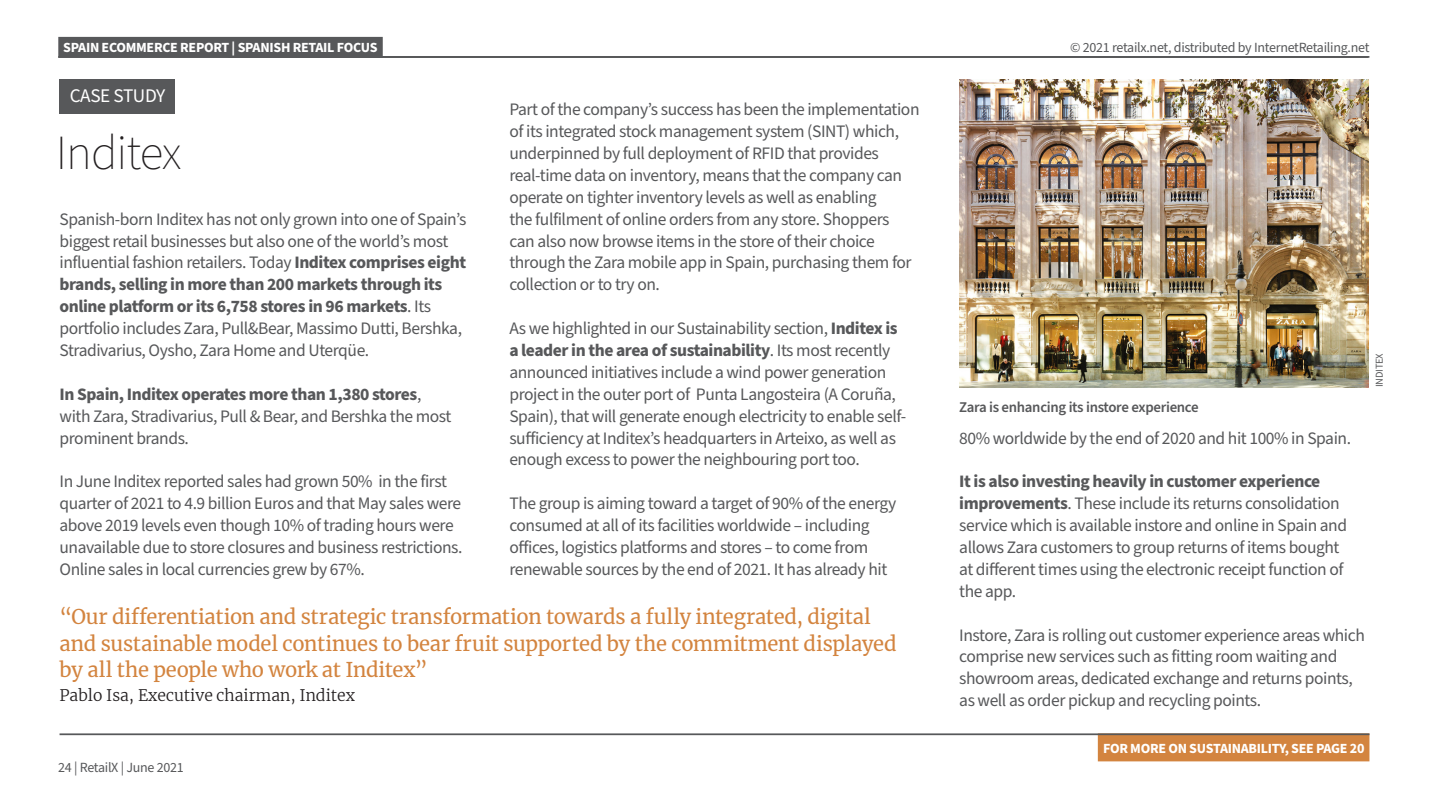
<style>
.page{position:relative;width:1429px;height:804px;background:#fff}
.page>*{position:absolute;margin:0;border:0;box-sizing:border-box;transform-origin:0 0}
.t1{font:200 49px "Source Sans Pro";letter-spacing:-.02em;color:#231f20}
.t2{font:20.12px/26.2px "Merriweather";letter-spacing:-.015em;color:#d3843f}
.t3{font:19.25px "Source Sans Pro";letter-spacing:-.02em;color:#fff}
.t4{font:17.5px/21.9px "Source Sans Pro";letter-spacing:-.025em;color:#57585a}
.t5{font:300 15.75px "Merriweather";color:#231f20}
.t6{font:600 14.88px "Source Sans Pro";letter-spacing:-.02em;color:#57585a}
.t7{font:700 14px "Source Sans Pro";letter-spacing:-.02em;color:#fff}
.t8{font:14px "Source Sans Pro";letter-spacing:-.02em;color:#57585a}
.t9{font:10.5px "Source Sans Pro";letter-spacing:-.02em;color:#57585a}
.s1{font-weight:700}
</style>
<div class="page">
<div style="left:1098px;top:733px;width:271px;height:28px;background:#d3843f"></div>
<hr style="left:60px;top:733px;width:1309px;height:2px;background:#57585a">
<div style="left:58px;top:37px;width:325px;height:21px;background:#57585a"></div>
<hr style="left:229px;top:56px;width:1140px;height:2px;background:#57585a">
<img style="left:959px;top:79px;width:409px;height:308px">
<div style="left:60px;top:79px;width:115px;height:35px;background:#57585a"></div>
<p class="t7" style="left:63px;top:38px;width:316px">SPAIN ECOMMERCE REPORT | SPANISH RETAIL FOCUS</p>
<p class="t3" style="left:70px;top:83px;width:97px">CASE STUDY</p>
<p class="t1" style="left:56px;top:120px;width:127px">Inditex</p>
<p class="t4" style="left:60px;top:208px;width:408px">Spanish-born Inditex has not only grown into one of Spain’s biggest retail businesses but also one of the world’s most influential fashion retailers. Today <span class="s1">Inditex comprises eight brands, selling in more than 200 markets through its online platform or its 6,758 stores in 96 markets</span>. Its portfolio includes Zara, Pull&amp;Bear, Massimo Dutti, Bershka, Stradivarius, Oysho, Zara Home and Uterqüe.</p>
<p class="t4" style="left:60px;top:383px;width:393px"><span class="s1">In Spain, Inditex operates more than 1,380 stores</span>, with Zara, Stradivarius, Pull &amp; Bear, and Bershka the most prominent brands.</p>
<p class="t4" style="left:60px;top:471px;width:404px">In June Inditex reported sales had grown 50% in the first quarter of 2021 to 4.9 billion Euros and that May sales were above 2019 levels even though 10% of trading hours were unavailable due to store closures and business restrictions.<br>Online sales in local currencies grew by 67%.</p>
<p class="t4" style="left:509px;top:99px;width:412px">Part of the company’s success has been the implementation of its integrated stock management system (SINT) which, underpinned by full deployment of RFID that provides real-time data on inventory, means that the company can operate on tighter inventory levels as well as enabling<br>the fulfilment of online orders from any store. Shoppers<br>can also now browse items in the store of their choice through the Zara mobile app in Spain, purchasing them for collection or to try on.</p>
<p class="t4" style="left:509px;top:318px;width:398px">As we highlighted in our Sustainability section, <span class="s1">Inditex is a leader in the area of sustainability</span>. Its most recently announced initiatives include a wind power generation project in the outer port of Punta Langosteira (A Coruña, Spain), that will generate enough electricity to enable self&shy;sufficiency at Inditex’s headquarters in Arteixo, as well as enough excess to power the neighbouring port too.</p>
<p class="t4" style="left:509px;top:493px;width:388px">The group is aiming toward a target of 90% of the energy consumed at all of its facilities worldwide – including offices, logistics platforms and stores – to come from renewable sources by the end of 2021. It has already hit</p>
<p class="t2" style="left:60px;top:603px;width:838px">“Our differentiation and strategic transformation towards a fully integrated, digital and sustainable model continues to bear fruit supported by the commitment displayed by all the people who work at Inditex”</p>
<p class="t5" style="left:60px;top:684px;width:297px">Pablo Isa, Executive chairman, Inditex</p>
<p class="t8" style="left:58px;top:758px;width:127px">24 | RetailX | June 2021</p>
<p class="t8" style="left:1070px;top:38px;width:301px">© 2021 retailx.net, distributed by InternetRetailing.net</p>
<p class="t6" style="left:959px;top:397px;width:241px">Zara is enhancing its instore experience</p>
<p class="t4" style="left:959px;top:427px;width:393px">80% worldwide by the end of 2020 and hit 100% in Spain.</p>
<p class="t4" style="left:959px;top:471px;width:389px"><span class="s1">It is also investing heavily in customer experience improvements</span>. These include its returns consolidation service which is available instore and online in Spain and allows Zara customers to group returns of items bought at different times using the electronic receipt function of the app.</p>
<p class="t4" style="left:959px;top:624px;width:407px">Instore, Zara is rolling out customer experience areas which comprise new services such as fitting room waiting and showroom areas, dedicated exchange and returns points, as well as order pickup and recycling points.</p>
<p class="t9" style="left:1372px;top:387px;width:36px;rotate:-90deg">INDITEX</p>
<p class="t7" style="left:1103px;top:739px;width:263px">FOR MORE ON SUSTAINABILITY, SEE PAGE 20</p>
</div>
